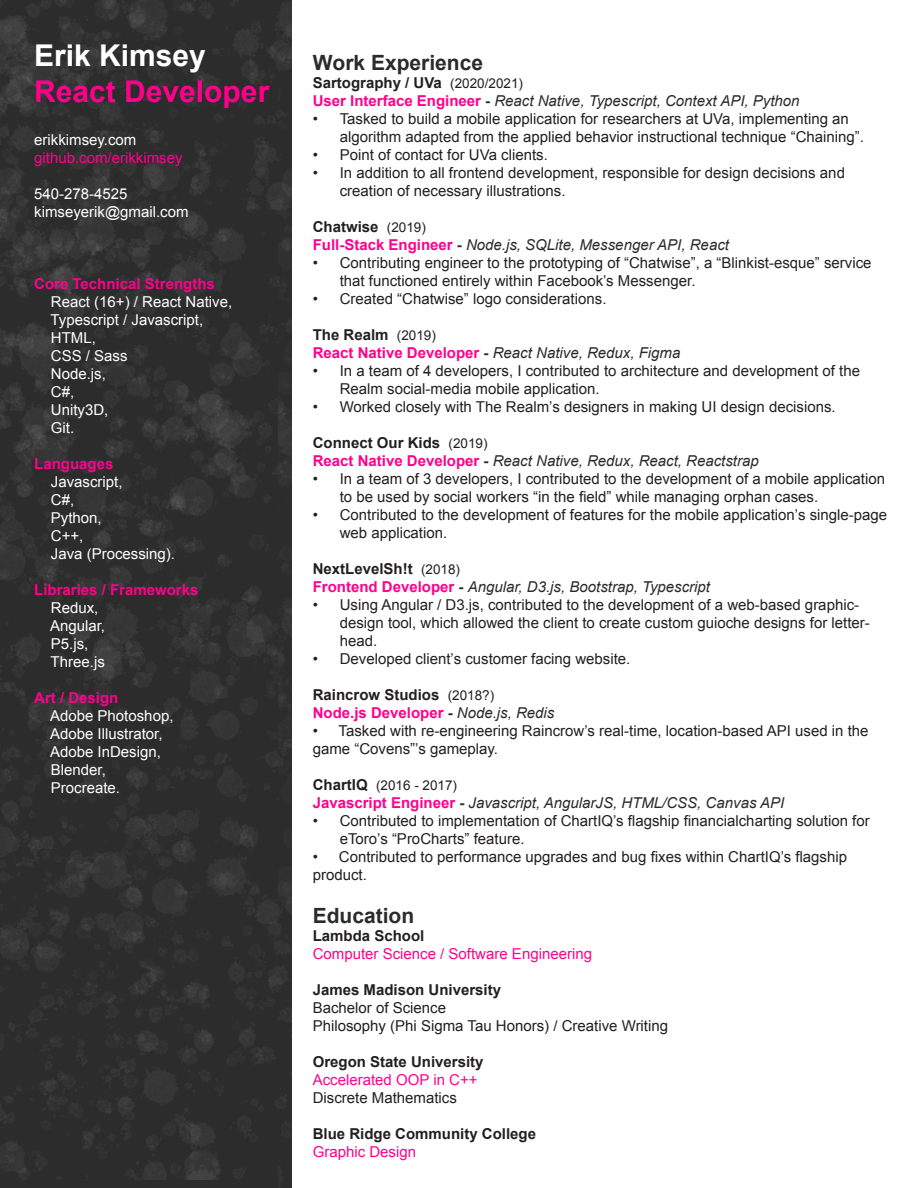
<style>
.page{position:relative;width:918px;height:1188px;background:#fff}
.page>*{position:absolute;margin:0;border:0;box-sizing:border-box;transform-origin:0 0}
.t1{font:700 30px "Arial";color:#ff008c}
.t2{font:700 30px "Arial";color:#fff}
.t3{font:700 21px "Arial";color:#2b2b2b}
.t4{font:15px/18px "Arial";color:#231f20}
.t5{font:italic 15px "Arial";color:#2b2b2b}
.t6{font:15px "Arial";color:#fff}
.t7{font:700 15px "Arial";color:#231f20}
.t8{font:700 15px "Arial";color:#ff008c}
.t9{font:15px "Arial";color:#ff008c}
.t10{font:13.5px "Arial";color:#231f20}
.s1{font-weight:400;font-size:13.5px}
.s2{font-weight:700;font-style:normal;color:#ff008c}
.s3{font-weight:700;font-style:normal}
.s4{color:#2b2b2b}
.s5{font-weight:400;font-style:italic;color:#2b2b2b}
.s6{font-weight:700;font-size:15px}
</style>
<div class="page">
<img style="left:0;top:0;width:278px;height:1179px">
<img style="left:278px;top:0;width:14px;height:1188px">
<p class="t2" style="left:34px;top:36px;width:173px">Erik Kimsey</p>
<p class="t1" style="left:34px;top:72px;width:237px">React Developer</p>
<p class="t6" style="left:34px;top:130px;width:104px">erikkimsey.com</p>
<p class="t9" style="left:34px;top:148px;width:150px">github.com/erikkimsey</p>
<p class="t6" style="left:34px;top:184px;width:95px">540-278-4525</p>
<p class="t6" style="left:34px;top:202px;width:156px">kimseyerik@gmail.com</p>
<p class="t8" style="left:34px;top:274px;width:182px">Core Technical Strengths</p>
<p class="t6" style="left:51px;top:292px;width:183px">React (16+) / React Native,</p>
<p class="t6" style="left:51px;top:310px;width:154px">Typescript / Javascript,</p>
<p class="t6" style="left:51px;top:328px;width:46px">HTML,</p>
<p class="t6" style="left:51px;top:346px;width:78px">CSS / Sass</p>
<p class="t6" style="left:51px;top:364px;width:57px">Node.js,</p>
<p class="t6" style="left:51px;top:382px;width:25px">C#,</p>
<p class="t6" style="left:51px;top:400px;width:59px">Unity3D,</p>
<p class="t6" style="left:51px;top:418px;width:25px">Git.</p>
<p class="t8" style="left:34px;top:454px;width:81px">Languages</p>
<p class="t6" style="left:51px;top:472px;width:73px">Javascript,</p>
<p class="t6" style="left:51px;top:490px;width:25px">C#,</p>
<p class="t6" style="left:51px;top:508px;width:52px">Python,</p>
<p class="t6" style="left:51px;top:526px;width:34px">C++,</p>
<p class="t6" style="left:51px;top:544px;width:126px">Java (Processing).</p>
<p class="t8" style="left:34px;top:580px;width:166px">Libraries / Frameworks</p>
<p class="t6" style="left:51px;top:598px;width:49px">Redux,</p>
<p class="t6" style="left:50px;top:616px;width:57px">Angular,</p>
<p class="t6" style="left:51px;top:634px;width:39px">P5.js,</p>
<p class="t6" style="left:51px;top:652px;width:56px">Three.js</p>
<p class="t8" style="left:34px;top:688px;width:86px">Art / Design</p>
<p class="t6" style="left:50px;top:706px;width:125px">Adobe Photoshop,</p>
<p class="t6" style="left:50px;top:724px;width:114px">Adobe Illustrator,</p>
<p class="t6" style="left:50px;top:742px;width:112px">Adobe InDesign,</p>
<p class="t6" style="left:51px;top:760px;width:57px">Blender,</p>
<p class="t6" style="left:51px;top:778px;width:71px">Procreate.</p>
<p class="t3" style="left:313px;top:49px;width:172px">Work Experience</p>
<p class="t7" style="left:313px;top:73px;width:212px">Sartography / UVa <span class="s1">(2020/2021)</span></p>
<p class="t5" style="left:313px;top:91px;width:488px"><span class="s2">User Interface Engineer</span> <span class="s3">-</span> React Native, Typescript, Context API, Python</p>
<p class="t4" style="left:340px;top:110px;width:526px;text-indent:-27px">• Tasked to build a mobile application for researchers at UVa, implementing an algorithm adapted from the applied behavior instructional technique “Chaining”.</p>
<p class="t4" style="left:313px;top:146px;width:237px">• Point of contact for UVa clients.</p>
<p class="t4" style="left:340px;top:164px;width:507px;text-indent:-27px">• In addition to all frontend development, responsible for design decisions and creation of necessary illustrations.</p>
<p class="t7" style="left:313px;top:217px;width:115px">Chatwise <span class="s1">(2019)</span></p>
<p class="t5" style="left:313px;top:235px;width:418px"><span class="s2">Full-Stack Engineer</span> <span class="s3">-</span> Node.js, SQLite, Messenger API, React</p>
<p class="t4" style="left:340px;top:254px;width:533px;text-indent:-27px">• Contributing engineer to the prototyping of “Chatwise”, a “Blinkist-esque” service that functioned entirely within Facebook’s Messenger.</p>
<p class="t4" style="left:313px;top:290px;width:295px">• Created “Chatwise” logo considerations.</p>
<p class="t7" style="left:313px;top:325px;width:125px">The Realm <span class="s1">(2019)</span></p>
<p class="t5" style="left:313px;top:343px;width:369px"><span class="s2">React Native Developer</span> <span class="s3">-</span> React Native, Redux, Figma</p>
<p class="t4" style="left:340px;top:362px;width:522px;text-indent:-27px">• In a team of 4 developers, I contributed to architecture and development of the<br>Realm social-media mobile application.</p>
<p class="t4" style="left:313px;top:398px;width:525px">• Worked closely with The Realm’s designers in making UI design decisions.</p>
<p class="t7" style="left:313px;top:433px;width:176px">Connect Our Kids <span class="s1">(2019)</span></p>
<p class="t5" style="left:313px;top:451px;width:448px"><span class="s2">React Native Developer</span> <span class="s3">-</span> React Native, Redux, React, Reactstrap</p>
<p class="t4" style="left:340px;top:470px;width:547px;text-indent:-27px">• In a team of 3 developers, I contributed to the development of a mobile application to be used by social workers “in the field” while managing orphan cases.</p>
<p class="t4" style="left:340px;top:506px;width:549px;text-indent:-27px">• Contributed to the development of features for the mobile application’s single-page web application.</p>
<p class="t7" style="left:313px;top:559px;width:149px">NextLevelSh!t <span class="s1">(2018)</span></p>
<p class="t5" style="left:313px;top:577px;width:399px"><span class="s2">Frontend Developer</span> <span class="s3">-</span> Angular, D3.js, Bootstrap, Typescript</p>
<p class="t4" style="left:340px;top:596px;width:532px;text-indent:-27px">• Using Angular / D3.js, contributed to the development of a web-based graphic&shy;design tool, which allowed the client to create custom guioche designs for letter&shy;head.</p>
<p class="t4" style="left:313px;top:650px;width:319px">• Developed client’s customer facing website.</p>
<p class="t7" style="left:313px;top:685px;width:183px">Raincrow Studios <span class="s1">(2018?)</span></p>
<p class="t8" style="left:313px;top:703px;width:243px">Node.js Developer <span class="s4">-</span> <span class="s5">Node.js, Redis</span></p>
<p class="t4" style="left:313px;top:722px;width:557px">• Tasked with re-engineering Raincrow’s real-time, location-based API used in the game “Covens”’s gameplay.</p>
<p class="t10" style="left:313px;top:776px;width:146px"><span class="s6">ChartIQ</span> (2016 - 2017)</p>
<p class="t5" style="left:313px;top:793px;width:473px"><span class="s2">Javascript Engineer</span> <span class="s3">-</span> Javascript, AngularJS, HTML/CSS, Canvas API</p>
<p class="t4" style="left:340px;top:812px;width:531px;text-indent:-27px">• Contributed to implementation of ChartIQ’s flagship financialcharting solution for eToro’s “ProCharts” feature.</p>
<p class="t4" style="left:313px;top:848px;width:536px">• Contributed to performance upgrades and bug fixes within ChartIQ’s flagship product.</p>
<p class="t3" style="left:313px;top:902px;width:103px">Education</p>
<p class="t7" style="left:313px;top:926px;width:113px">Lambda School</p>
<p class="t9" style="left:313px;top:944px;width:281px">Computer Science / Software Engineering</p>
<p class="t7" style="left:313px;top:980px;width:190px">James Madison University</p>
<p class="t4" style="left:313px;top:999px;width:135px">Bachelor of Science</p>
<p class="t4" style="left:313px;top:1017px;width:357px">Philosophy (Phi Sigma Tau Honors) / Creative Writing</p>
<p class="t7" style="left:313px;top:1052px;width:172px">Oregon State University</p>
<p class="t9" style="left:313px;top:1070px;width:166px">Accelerated OOP in C++</p>
<p class="t4" style="left:313px;top:1089px;width:146px">Discrete Mathematics</p>
<p class="t7" style="left:313px;top:1124px;width:225px">Blue Ridge Community College</p>
<p class="t9" style="left:313px;top:1142px;width:105px">Graphic Design</p>
</div>
